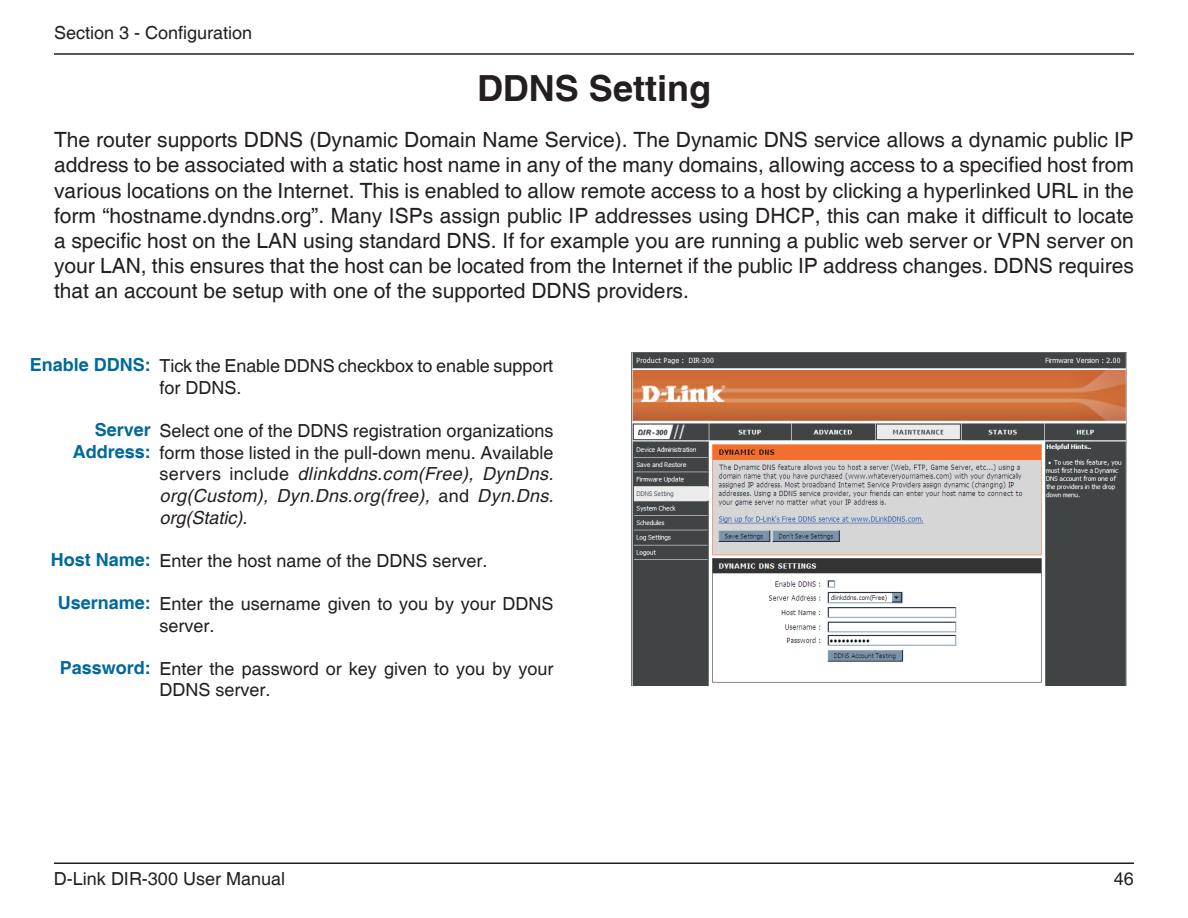
<style>
.page{position:relative;width:1188px;height:918px;background:#fff}
.page>*{position:absolute;margin:0;border:0;box-sizing:border-box;transform-origin:0 0}
.t1{font:700 36px "Helvetica";color:#231f20}
.t2{font:21px/25.2px "Helvetica";color:#231f20;text-align:justify}
.t3{font:18px/21.6px "Helvetica";color:#231f20}
.t4{font:700 18px/21.6px "Helvetica";color:#00699b;text-align:right}
.s1{font-style:italic}
</style>
<div class="page">
<hr style="left:54px;top:53px;width:1080px;height:2px;background:#231f20">
<hr style="left:54px;top:862px;width:1080px;height:2px;background:#231f20">
<img style="left:631px;top:353px;width:495px;height:333px">
<p class="t3" style="left:54px;top:22px;width:200px">Section 3 - Configuration</p>
<h1 class="t1" style="left:477px;top:67px;width:235px">DDNS Setting</h1>
<p class="t2" style="left:54px;top:128px;width:1082px">The router supports DDNS (Dynamic Domain Name Service). The Dynamic DNS service allows a dynamic public IP address to be associated with a static host name in any of the many domains, allowing access to a specified host from various locations on the Internet. This is enabled to allow remote access to a host by clicking a hyperlinked URL in the form “hostname.dyndns.org”. Many ISPs assign public IP addresses using DHCP, this can make it difficult to locate a specific host on the LAN using standard DNS. If for example you are running a public web server or VPN server on your LAN, this ensures that the host can be located from the Internet if the public IP address changes. DDNS requires that an account be setup with one of the supported DDNS providers.</p>
<p class="t4" style="left:30px;top:355px;width:123px">Enable DDNS:</p>
<p class="t4" style="left:73px;top:420px;width:80px">Server<br>Address:</p>
<p class="t4" style="left:51px;top:549px;width:102px">Host Name:</p>
<p class="t4" style="left:58px;top:593px;width:95px">Username:</p>
<p class="t4" style="left:60px;top:657px;width:93px">Password:</p>
<p class="t3" style="left:159px;top:356px;width:395px">Tick the Enable DDNS checkbox to enable support for DDNS.</p>
<p class="t3" style="left:159px;top:421px;width:396px;text-align:justify">Select one of the DDNS registration organizations form those listed in the pull-down menu. Available servers include <span class="s1">dlinkddns.com(Free), DynDns. org(Custom), Dyn.Dns.org(free),</span> and <span class="s1">Dyn.Dns. org(Static)</span>.</p>
<p class="t3" style="left:159px;top:550px;width:330px">Enter the host name of the DDNS server.</p>
<p class="t3" style="left:159px;top:594px;width:396px">Enter the username given to you by your DDNS server.</p>
<p class="t3" style="left:159px;top:658px;width:396px">Enter the password or key given to you by your<br>DDNS server.</p>
<p class="t3" style="left:54px;top:868px;width:233px">D-Link DIR-300 User Manual</p>
<p class="t3" style="left:1114px;top:868px;width:22px">46</p>
</div>
